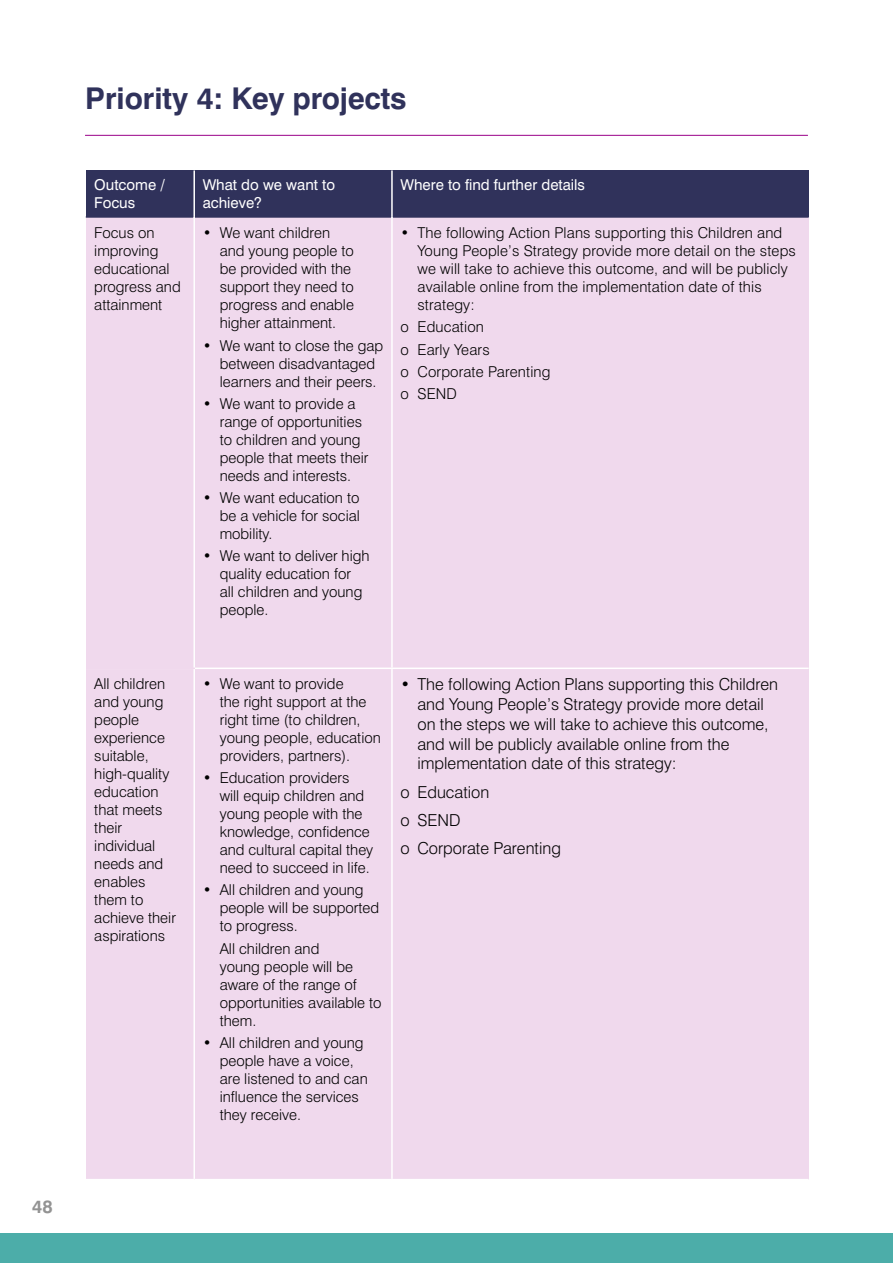
<style>
.page{position:relative;width:893px;height:1263px;background:#fff}
.page>*{position:absolute;margin:0;border:0;box-sizing:border-box;transform-origin:0 0}
.t1{font:700 30px "Swiss 721 BT";letter-spacing:-.01em;color:#30325b}
.t2{font:700 18px "Swiss 721 BT";color:#939393}
.t3{font:300 16.5px/19.8px "Swiss 721 BT";color:#000}
.t4{font:300 15px/18px "Swiss 721 BT";color:#000}
.t5{font:15px/18px "Swiss 721 BT";color:#fff}
</style>
<div class="page">
<div style="left:194px;top:217px;width:198px;height:451px;background:#f0d9ed"></div>
<div style="left:392px;top:217px;width:417px;height:451px;background:#f0d9ed"></div>
<div style="left:86px;top:668px;width:108px;height:511px;background:#f0d9ed"></div>
<div style="left:194px;top:668px;width:198px;height:511px;background:#f0d9ed"></div>
<div style="left:392px;top:668px;width:417px;height:511px;background:#f0d9ed"></div>
<hr style="left:391px;top:669px;width:2px;height:510px;background:#fff">
<hr style="left:193px;top:669px;width:2px;height:510px;background:#fff">
<hr style="left:85px;top:135px;width:723px;height:1px;background:#990089">
<div style="left:0;top:1233px;width:893px;height:30px;background:#4cada9"></div>
<hr style="left:86px;top:667px;width:108px;height:2px;background:#fff">
<hr style="left:194px;top:667px;width:198px;height:2px;background:#fff">
<hr style="left:392px;top:667px;width:417px;height:2px;background:#fff">
<div style="left:86px;top:170px;width:108px;height:47px;background:#30325b"></div>
<div style="left:194px;top:170px;width:198px;height:47px;background:#30325b"></div>
<div style="left:392px;top:170px;width:417px;height:47px;background:#30325b"></div>
<div style="left:86px;top:217px;width:108px;height:451px;background:#f0d9ed"></div>
<hr style="left:86px;top:216px;width:107px;height:2px;background:#30325b">
<hr style="left:195px;top:216px;width:196px;height:2px;background:#30325b">
<hr style="left:393px;top:216px;width:416px;height:2px;background:#30325b">
<hr style="left:193px;top:217px;width:2px;height:450px;background:#fff">
<hr style="left:391px;top:217px;width:2px;height:450px;background:#fff">
<hr style="left:193px;top:170px;width:2px;height:47px;background:#fff">
<hr style="left:391px;top:170px;width:2px;height:47px;background:#fff">
<p class="t2" style="left:32px;top:1195px;width:22px">48</p>
<p class="t1" style="left:85px;top:80px;width:323px">Priority 4: Key projects</p>
<p class="t5" style="left:94px;top:176px;width:72px">Outcome /<br>Focus</p>
<p class="t5" style="left:203px;top:176px;width:134px">What do we want to achieve?</p>
<p class="t5" style="left:400px;top:176px;width:186px">Where to fnd further details</p>
<p class="t4" style="left:94px;top:224px;width:62px">Focus on</p>
<p class="t4" style="left:203px;top:224px;width:129px">• We want children</p>
<p class="t4" style="left:400px;top:224px;width:383px">• The following Action Plans supporting this Children and</p>
<p class="t4" style="left:94px;top:242px;width:66px">improving</p>
<p class="t4" style="left:220px;top:242px;width:136px">and young people to</p>
<p class="t4" style="left:417px;top:242px;width:380px">Young People’s Strategy provide more detail on the steps</p>
<p class="t4" style="left:94px;top:260px;width:77px">educational</p>
<p class="t4" style="left:220px;top:260px;width:133px">be provided with the</p>
<p class="t4" style="left:417px;top:260px;width:372px">we will take to achieve this outcome, and will be publicly</p>
<p class="t4" style="left:94px;top:278px;width:88px">progress and</p>
<p class="t4" style="left:220px;top:278px;width:136px">support they need to</p>
<p class="t4" style="left:417px;top:278px;width:346px">available online from the implementation date of this</p>
<p class="t4" style="left:94px;top:296px;width:69px">attainment</p>
<p class="t4" style="left:220px;top:296px;width:136px">progress and enable higher attainment.</p>
<p class="t4" style="left:220px;top:336px;width:165px;text-indent:-17px">• We want to close the gap between disadvantaged learners and their peers.</p>
<p class="t4" style="left:220px;top:394px;width:150px;text-indent:-17px">• We want to provide a range of opportunities to children and young people that meets their needs and interests.</p>
<p class="t4" style="left:220px;top:488px;width:142px;text-align:justify;text-indent:-17px">• We want education to be a vehicle for social mobility.</p>
<p class="t4" style="left:220px;top:547px;width:151px;text-indent:-17px">• We want to deliver high quality education for<br>all children and young people.</p>
<p class="t4" style="left:400px;top:294px;width:152px;line-height:22.2px;text-indent:17px">strategy:<br>o Education<br>o Early Years<br>o Corporate Parenting o SEND</p>
<p class="t4" style="left:94px;top:674px;width:83px">All children and young people experience suitable, high-quality education that meets their individual needs and enables them to achieve their aspirations</p>
<p class="t4" style="left:220px;top:674px;width:163px;text-indent:-17px">• We want to provide<br>the right support at the right time (to children, young people, education providers, partners).</p>
<p class="t4" style="left:220px;top:769px;width:155px;text-indent:-17px">• Education providers<br>will equip children and young people with the knowledge, confdence and cultural capital they need to succeed in life.</p>
<p class="t4" style="left:220px;top:881px;width:161px;text-indent:-17px">• All children and young people will be supported to progress.</p>
<p class="t4" style="left:220px;top:939px;width:163px">All children and<br>young people will be aware of the range of opportunities available to them.</p>
<p class="t4" style="left:220px;top:1033px;width:150px;text-indent:-17px">• All children and young people have a voice, are listened to and can infuence the services they receive.</p>
<p class="t3" style="left:417px;top:674px;width:362px;text-indent:-17px">• The following Action Plans supporting this Children and Young People’s Strategy provide more detail on the steps we will take to achieve this outcome, and will be publicly available online from the implementation date of this strategy:</p>
<p class="t3" style="left:400px;top:782px;width:90px">o Education</p>
<p class="t3" style="left:400px;top:810px;width:62px">o SEND</p>
<p class="t3" style="left:400px;top:838px;width:162px">o Corporate Parenting</p>
</div>
